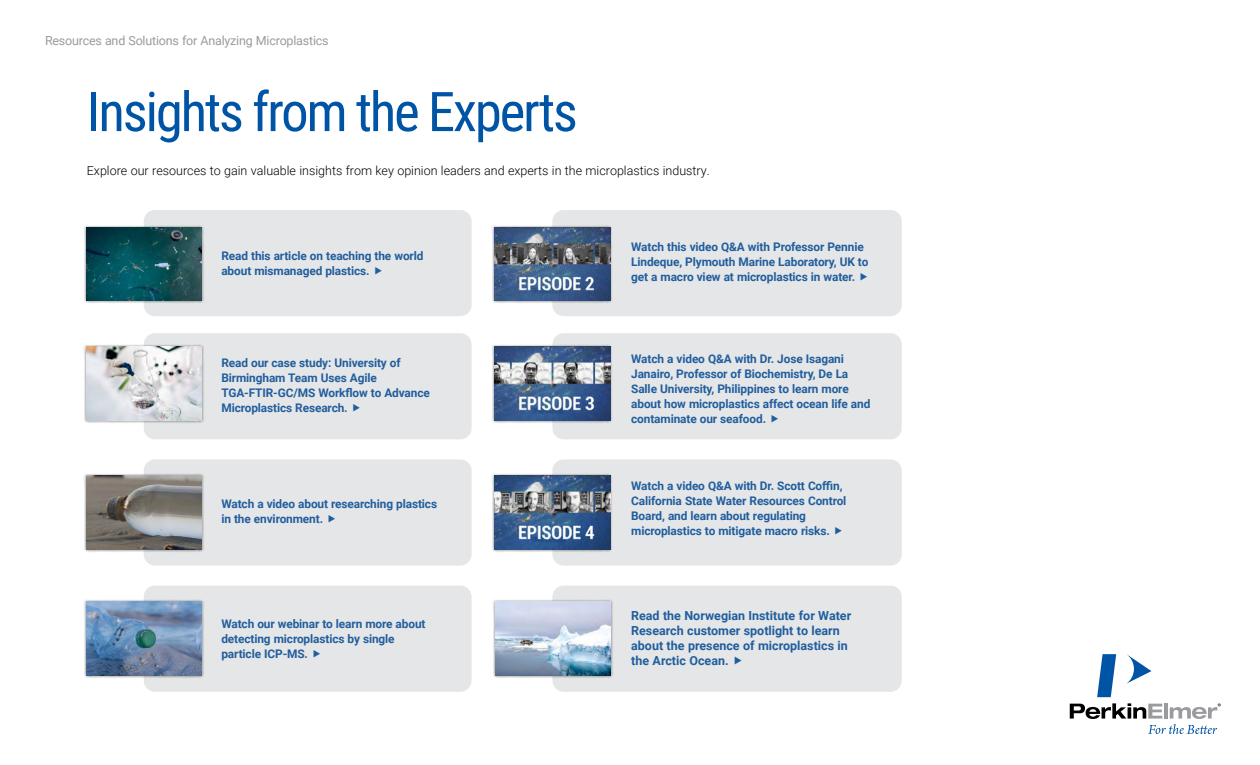
<style>
.page{position:relative;width:1260px;height:765px;background:#fff}
.page>*{position:absolute;margin:0;border:0;box-sizing:border-box;transform-origin:0 0}
.t1{font:54.75px "Roboto Condensed";letter-spacing:-.04em;color:#0054a6}
.t2{font:700 12.5px/15px "Roboto";color:#215e9e}
.t3{font:300 12.5px "Roboto";color:#000}
.t4{font:12.5px "Roboto";letter-spacing:-.015em;color:#999b9e}
.t5{font:700 11.88px/15px "Roboto";letter-spacing:-.01em;color:#215e9e}
</style>
<div class="page">
<svg style="left:1127px;top:654px;width:24px;height:30px"></svg>
<svg style="left:1097px;top:654px;width:19px;height:43px"></svg>
<svg style="left:1070px;top:703px;width:151px;height:31px"></svg>
<div style="left:144px;top:210px;width:328px;height:106px;background:#e5e6e7;border-radius:11px"></div>
<div style="left:552px;top:210px;width:350px;height:106px;background:#e5e6e7;border-radius:11px"></div>
<div style="left:144px;top:333px;width:328px;height:106px;background:#e5e6e7;border-radius:11px"></div>
<div style="left:552px;top:333px;width:350px;height:106px;background:#e5e6e7;border-radius:11px"></div>
<div style="left:144px;top:459px;width:328px;height:107px;background:#e5e6e7;border-radius:11px"></div>
<div style="left:144px;top:586px;width:328px;height:106px;background:#e5e6e7;border-radius:11px"></div>
<div style="left:552px;top:459px;width:350px;height:107px;background:#e5e6e7;border-radius:11px"></div>
<div style="left:552px;top:586px;width:350px;height:106px;background:#e5e6e7;border-radius:11px"></div>
<div style="left:83px;top:225px;width:121px;height:79px;background:#000;opacity:.5"></div>
<img style="left:86px;top:227px;width:115px;height:74px">
<div style="left:83px;top:344px;width:121px;height:79px;background:#000;opacity:.5"></div>
<img style="left:86px;top:347px;width:115px;height:73px">
<div style="left:83px;top:473px;width:121px;height:79px;background:#000;opacity:.5"></div>
<img style="left:86px;top:476px;width:115px;height:73px">
<div style="left:83px;top:599px;width:121px;height:79px;background:#000;opacity:.5"></div>
<img style="left:86px;top:602px;width:115px;height:73px">
<div style="left:492px;top:599px;width:121px;height:79px;background:#000;opacity:.5"></div>
<img style="left:495px;top:602px;width:115px;height:73px">
<div style="left:492px;top:225px;width:121px;height:79px;background:#000;opacity:.5"></div>
<img style="left:495px;top:227px;width:115px;height:74px">
<div style="left:492px;top:344px;width:121px;height:79px;background:#000;opacity:.5"></div>
<img style="left:495px;top:347px;width:115px;height:73px">
<div style="left:492px;top:473px;width:121px;height:79px;background:#000;opacity:.5"></div>
<img style="left:495px;top:476px;width:115px;height:73px">
<p class="t4" style="left:45px;top:32px;width:285px">Resources and Solutions for Analyzing Microplastics</p>
<h1 class="t1" style="left:87px;top:73px;width:492px">Insights from the Experts</h1>
<p class="t3" style="left:87px;top:162px;width:624px">Explore our resources to gain valuable insights from key opinion leaders and experts in the microplastics industry.</p>
<p class="t5" style="left:221px;top:248px;width:204px">Read this article on teaching the world about mismanaged plastics.</p>
<p class="t5" style="left:631px;top:239px;width:239px">Watch this video Q&amp;A with Professor Pennie<br>Lindeque, Plymouth Marine Laboratory, UK to get a macro view at microplastics in water.</p>
<p class="t5" style="left:221px;top:355px;width:210px">Read our case study: University of<br>Birmingham Team Uses Agile<br>TGA-FTIR-GC/MS Workflow to Advance<br>Microplastics Research.</p>
<p class="t5" style="left:631px;top:351px;width:241px">Watch a video Q&amp;A with Dr. Jose Isagani Janairo, Professor of Biochemistry, De La Salle University, Philippines to learn more about how microplastics affect ocean life and contaminate our seafood.</p>
<p class="t5" style="left:221px;top:496px;width:217px">Watch a video about researching plastics in the environment.</p>
<p class="t5" style="left:221px;top:616px;width:206px">Watch our webinar to learn more about detecting microplastics by single particle ICP-MS.</p>
<p class="t5" style="left:631px;top:478px;width:217px">Watch a video Q&amp;A with Dr. Scott Coffin, California State Water Resources Control Board, and learn about regulating microplastics to mitigate macro risks.</p>
<p class="t2" style="left:631px;top:607px;width:222px">Read the Norwegian Institute for Water Research customer spotlight to learn about the presence of microplastics in the Arctic Ocean.</p>
</div>
